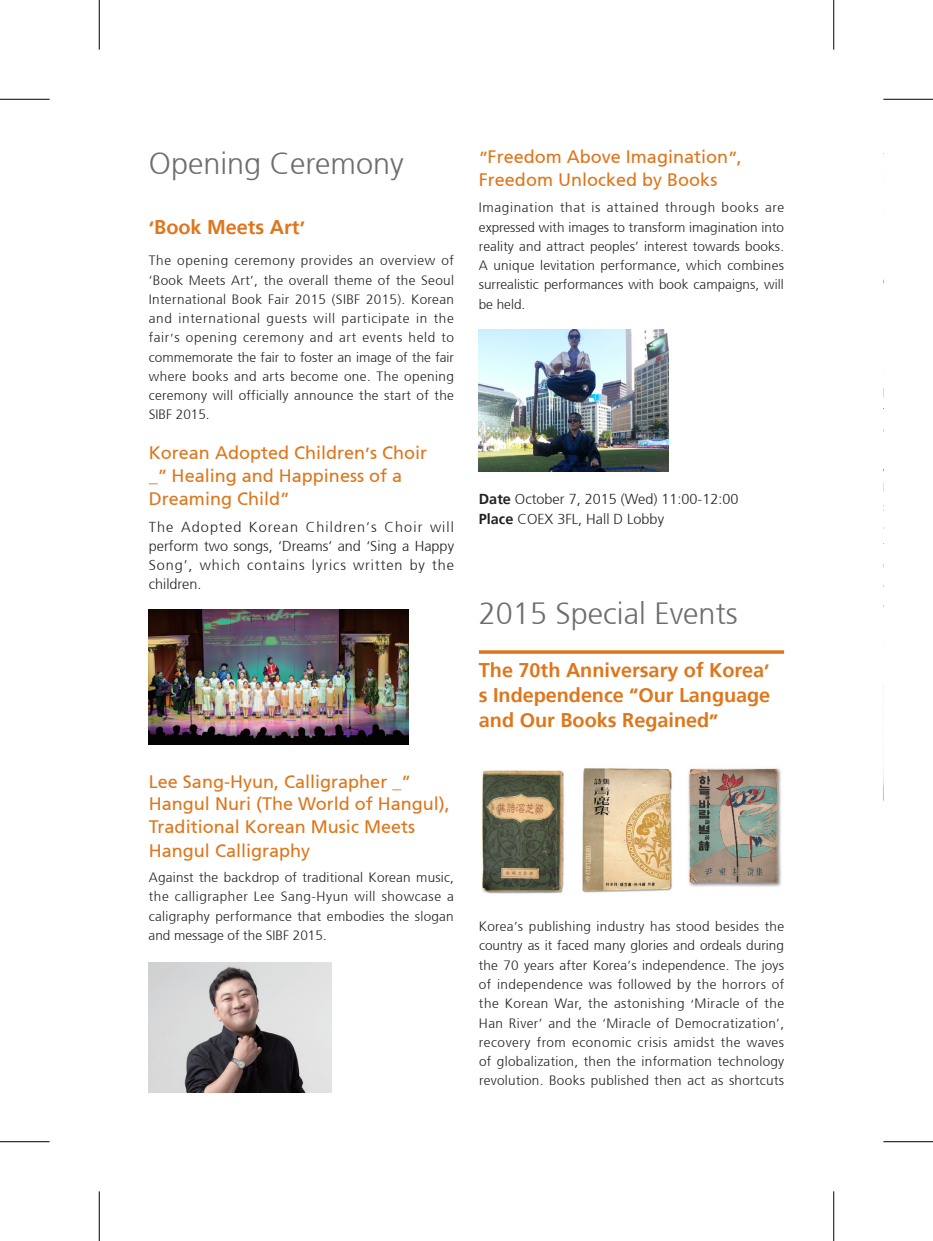
<style>
.page{position:relative;width:933px;height:1241px;background:#fff}
.page>*{position:absolute;margin:0;border:0;box-sizing:border-box;transform-origin:0 0}
.t1{font:300 30.62px "Frutiger 45";color:#6c6d70}
.t2{font:700 19.78px/25px "Frutiger 65";color:#de761b;text-align:justify}
.t3{font:18.03px/22.8px "Frutiger 55 Roman";color:#de761b}
.t4{font:300 14.35px/19.2px "Frutiger 45";color:#231f20;text-align:justify}
.t5{font:300 13.47px/19.2px "Frutiger 45";letter-spacing:.02em;color:#231f20;text-align:justify}
.s1{font-size:19.25px}
.s2{font-size:13.12px}
.s3{font-size:17.5px}
.s4{font-size:14px}
.s5{font-family:"Frutiger 65";font-weight:700}
</style>
<div class="page">
<hr style="left:479px;top:650px;width:305px;height:3px;background:#de761b">
<img style="left:149px;top:609px;width:259px;height:135px">
<img style="left:149px;top:962px;width:183px;height:129px">
<img style="left:479px;top:329px;width:189px;height:142px">
<img style="left:482px;top:770px;width:82px;height:124px">
<img style="left:582px;top:768px;width:90px;height:125px">
<img style="left:688px;top:768px;width:94px;height:119px">
<hr style="left:0;top:99px;width:50px;height:1px;background:#000">
<hr style="left:883px;top:99px;width:50px;height:1px;background:#000">
<hr style="left:0;top:1141px;width:50px;height:1px;background:#000">
<hr style="left:883px;top:1141px;width:50px;height:1px;background:#000">
<hr style="left:99px;top:0;width:1px;height:50px;background:#000">
<hr style="left:99px;top:1191px;width:1px;height:49px;background:#000">
<hr style="left:833px;top:0;width:1px;height:50px;background:#000">
<hr style="left:833px;top:1191px;width:1px;height:49px;background:#000">
<h1 class="t1" style="left:149px;top:146px;width:256px">Opening Ceremony</h1>
<h2 class="t2" style="left:149px;top:215px;width:158px"><span class="s1">‘</span>Book Meets Art<span class="s1">’</span></h2>
<p class="t5" style="left:149px;top:251px;width:307px">The opening ceremony provides an overview of <span class="s2">‘</span>Book Meets Art<span class="s2">’</span>, the overall theme of the Seoul International Book Fair 2015 (SIBF 2015). Korean and international guests will participate in the fair<span class="s2">’</span>s opening ceremony and art events held to commemorate the fair to foster an image of the fair where books and arts become one. The opening ceremony will officially announce the start of the SIBF 2015.</p>
<h3 class="t3" style="left:149px;top:441px;width:280px">Korean Adopted Children<span class="s3">’</span>s Choir _<span class="s3">”</span> Healing and Happiness of a<br>Dreaming Child<span class="s3">”</span></h3>
<p class="t4" style="left:149px;top:517px;width:307px">The Adopted Korean Children<span class="s4">’</span>s Choir will perform two songs, <span class="s4">‘</span>Dreams<span class="s4">’</span> and <span class="s4">‘</span>Sing a Happy Song<span class="s4">’</span>, which contains lyrics written by the children.</p>
<h3 class="t3" style="left:149px;top:769px;width:302px">Lee Sang-Hyun, Calligrapher _<span class="s3">”<br></span>Hangul Nuri (The World of Hangul),<br>Traditional Korean Music Meets<br>Hangul Calligraphy</h3>
<p class="t5" style="left:149px;top:867px;width:307px">Against the backdrop of traditional Korean music, the calligrapher Lee Sang-Hyun will showcase a caligraphy performance that embodies the slogan and message of the SIBF 2015.</p>
<h3 class="t3" style="left:479px;top:146px;width:264px"><span class="s3">”</span>Freedom Above Imagination<span class="s3">”</span>,<br>Freedom Unlocked by Books</h3>
<p class="t5" style="left:479px;top:198px;width:307px">Imagination that is attained through books are expressed with images to transform imagination into reality and attract peoples<span class="s2">’</span> interest towards books.<br>A unique levitation performance, which combines surrealistic performances with book campaigns, will be held.</p>
<p class="t4" style="left:479px;top:490px;width:261px"><span class="s5">Date</span> October 7, 2015 (Wed) 11:00-12:00<br><span class="s5">Place</span> COEX 3FL, Hall D Lobby</p>
<h1 class="t1" style="left:479px;top:596px;width:260px">2015 Special Events</h1>
<h2 class="t2" style="left:479px;top:658px;width:293px">The 70th Anniversary of Korea<span class="s1">’ </span>s Independence <span class="s1">“</span>Our Language and Our Books Regained<span class="s1">”</span></h2>
<p class="t5" style="left:479px;top:917px;width:307px">Korea<span class="s2">’</span>s publishing industry has stood besides the country as it faced many glories and ordeals during the 70 years after Korea<span class="s2">’</span>s independence. The joys of independence was followed by the horrors of the Korean War, the astonishing <span class="s2">‘</span>Miracle of the Han River<span class="s2">’</span> and the <span class="s2">‘</span>Miracle of Democratization<span class="s2">’</span>, recovery from economic crisis amidst the waves of globalization, then the information technology revolution. Books published then act as shortcuts</p>
</div>
